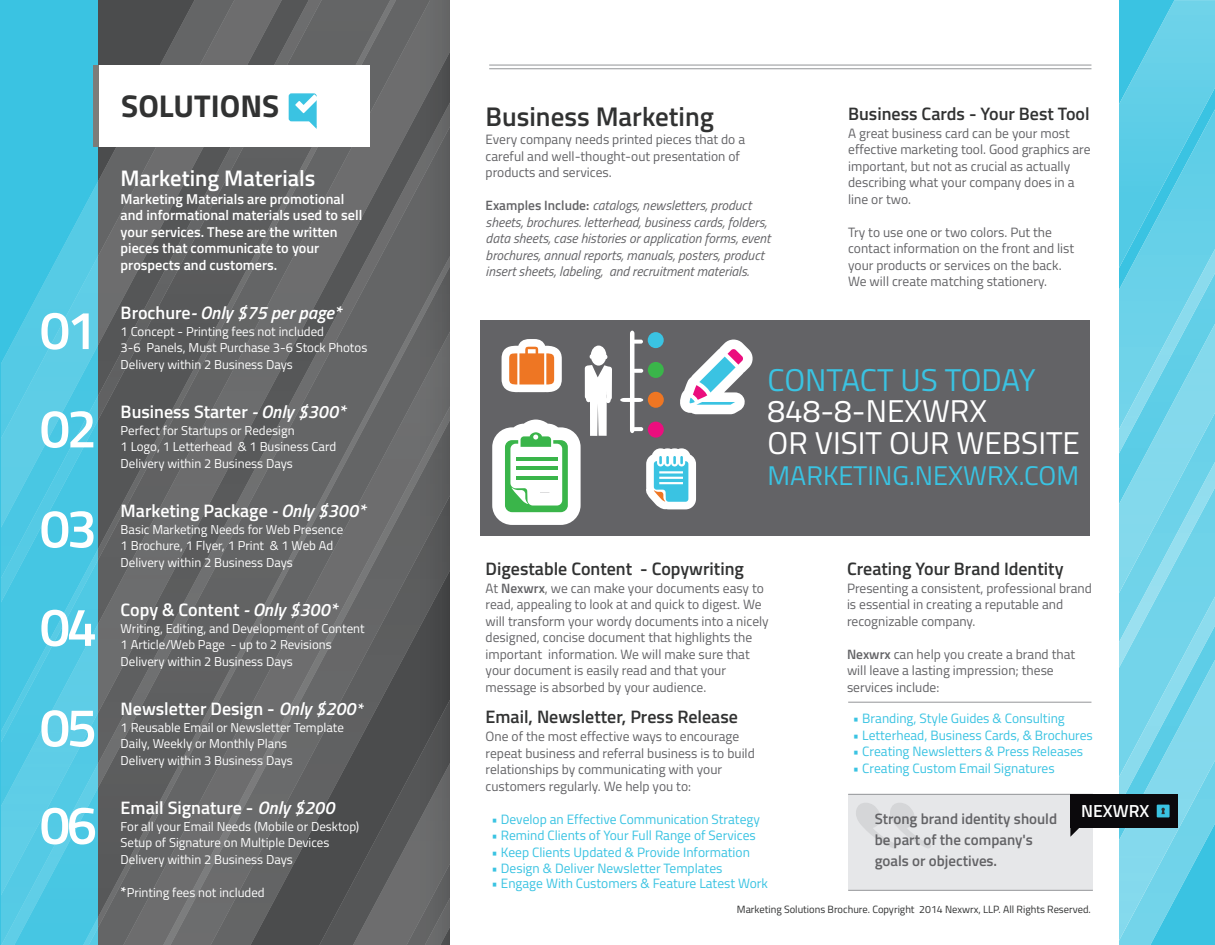
<style>
.page{position:relative;width:1215px;height:945px;background:#fff}
.page>*{position:absolute;margin:0;border:0;box-sizing:border-box;transform-origin:0 0}
.t1{font:600 54px/99px "Titillium Web";letter-spacing:-.06em;color:#fff;text-align:justify}
.t2{font:31.5px/31.5px "Titillium Web";color:#fff}
.t3{font:31.5px "Titillium Web";letter-spacing:-.01em;color:#3ac3e2}
.t4{font:700 31.5px "Titillium Web";color:#313232}
.t5{font:27px "Titillium Web";color:#3ac3e2}
.t6{font:600 27px "Titillium Web";color:#313232}
.t7{font:600 22.5px "Titillium Web";color:#fff}
.t8{font:600 18px "Titillium Web";color:#fff}
.t9{font:600 18px "Titillium Web";color:#313232}
.t10{font:italic 600 18px "Titillium Web";color:#fff}
.t11{font:600 17.4px "Titillium Web";color:#fff}
.t12{font:600 15px/21px "Titillium Web";color:#636366}
.t13{font:600 14.25px/16.5px "Titillium Web";color:#fff}
.t14{font:13.5px/16.5px "Titillium Web";color:#636366}
.t15{font:13.5px "Titillium Web";color:#3ac3e2}
.t16{font:italic 13.5px/16.5px "Titillium Web";color:#636366}
.t17{font:12.9px/16.5px "Titillium Web";color:#fff}
.t18{font:10.5px "Titillium Web";color:#313232}
.s1{font-style:normal}
.s2{font-style:italic}
.s3{font-style:italic;font-size:16.5px}
.s4{font-weight:600;font-size:14.25px}
.s5{font-weight:600;font-style:normal}
.s6{font-weight:600}
</style>
<div class="page">
<svg style="left:1120px;top:0;width:95px;height:945px;background:#6cd2e9"></svg>
<svg style="left:1px;top:0;width:81px;height:945px;background:#4ac7e3"></svg>
<svg style="left:82px;top:0;width:368px;height:945px;background:#606769"></svg>
<div style="left:98px;top:65px;width:272px;height:82px;background:#fff"></div>
<div style="left:93px;top:65px;width:5px;height:82px;background:#7c7c79"></div>
<hr style="left:489px;top:65px;width:602px;height:1px;background:#939598">
<hr style="left:489px;top:68px;width:602px;height:1px;background:#939598">
<hr style="left:848px;top:702px;width:243px;height:1px;background:#939598">
<div style="left:848px;top:794px;width:245px;height:96px;background:#e6e7e9"></div>
<hr style="left:848px;top:794px;width:245px;height:1px;background:#939598">
<hr style="left:848px;top:890px;width:245px;height:1px;background:#939598">
<svg style="left:856px;top:803px;width:75px;height:45px"></svg>
<div style="left:1070px;top:794px;width:108px;height:34px;background:#0b090c"></div>
<svg style="left:1070px;top:828px;width:9px;height:9px"></svg>
<div style="left:1157px;top:805px;width:13px;height:12px;background:#3ac3e2"></div>
<svg style="left:1161px;top:808px;width:4px;height:6px"></svg>
<svg style="left:288px;top:93px;width:29px;height:36px"></svg>
<div style="left:480px;top:320px;width:610px;height:215px;background:#636366"></div>
<svg style="left:607px;top:367px;width:5px;height:33px"></svg>
<svg style="left:620px;top:331px;width:23px;height:102px"></svg>
<svg style="left:633px;top:427px;width:10px;height:4px"></svg>
<div style="left:648px;top:362px;width:16px;height:16px;background:#3ab54a;border-radius:50%"></div>
<div style="left:648px;top:332px;width:16px;height:16px;background:#3ac3e2;border-radius:50%"></div>
<div style="left:648px;top:392px;width:16px;height:16px;background:#ee7623;border-radius:50%"></div>
<div style="left:648px;top:422px;width:16px;height:16px;background:#eb0e7e;border-radius:50%"></div>
<svg style="left:680px;top:340px;width:73px;height:74px"></svg>
<svg style="left:646px;top:448px;width:50px;height:61px;background:#abd9e2"></svg>
<svg style="left:492px;top:339px;width:119px;height:186px"></svg>
<h1 class="t1" style="left:40px;top:278px;width:59px">01<br>02<br>03<br>04<br>05<br>06</h1>
<h2 class="t4" style="left:121px;top:82px;width:160px">SOLUTIONS</h2>
<h3 class="t7" style="left:121px;top:161px;width:196px">Marketing Materials</h3>
<p class="t13" style="left:121px;top:190px;width:243px">Marketing Materials are promotional and informational materials used to sell your services. These are the written pieces that communicate to your prospects and customers.</p>
<h3 class="t10" style="left:121px;top:299px;width:222px"><span class="s1">Brochure</span>- Only $75 per page*</h3>
<p class="t17" style="left:121px;top:323px;width:248px">1 Concept - Printing fees not included<br>3-6 Panels, Must Purchase 3-6 Stock Photos<br>Delivery within 2 Business Days</p>
<h3 class="t8" style="left:121px;top:399px;width:226px">Business Starter <span class="s2">- Only $300*</span></h3>
<p class="t17" style="left:121px;top:422px;width:217px">Perfect for Startups or Redesign<br>1 Logo, 1 Letterhead &amp; 1 Business Card<br>Delivery within 2 Business Days</p>
<h3 class="t8" style="left:121px;top:498px;width:246px">Marketing Package <span class="s2">- Only $300*</span></h3>
<p class="t17" style="left:121px;top:521px;width:224px">Basic Marketing Needs for Web Presence<br>1 Brochure, 1 Flyer, 1 Print &amp; 1 Web Ad<br>Delivery within 2 Business Days</p>
<h3 class="t8" style="left:121px;top:597px;width:218px">Copy &amp; Content <span class="s2">- Only $300*</span></h3>
<p class="t17" style="left:121px;top:620px;width:245px">Writing, Editing, and Development of Content<br>1 Article/Web Page - up to 2 Revisions<br>Delivery within 2 Business Days</p>
<h3 class="t8" style="left:121px;top:696px;width:243px">Newsletter Design - <span class="s2">Only $200</span><span class="s3">*</span></h3>
<p class="t17" style="left:121px;top:719px;width:225px">1 Reusable Email or Newsletter Template<br>Daily, Weekly or Monthly Plans<br>Delivery within 3 Business Days</p>
<h3 class="t8" style="left:121px;top:795px;width:215px">Email Signature - <span class="s2">Only $200</span></h3>
<p class="t17" style="left:121px;top:818px;width:240px">For all your Email Needs (Mobile or Desktop)<br>Setup of Signature on Multiple Devices<br>Delivery within 2 Business Days</p>
<p class="t17" style="left:121px;top:884px;width:146px"><span class="s4">*</span>Printing fees not included</p>
<h3 class="t6" style="left:486px;top:96px;width:230px">Business Marketing</h3>
<p class="t14" style="left:486px;top:131px;width:261px">Every company needs printed pieces that do a careful and well-thought-out presentation of products and services.</p>
<p class="t16" style="left:486px;top:197px;width:286px"><span class="s5">Examples Include:</span> catalogs, newsletters, product sheets, brochures. letterhead, business cards, folders, data sheets, case histories or application forms, event brochures, annual reports, manuals, posters, product insert sheets, labeling, and recruitment materials.</p>
<h3 class="t9" style="left:848px;top:100px;width:243px">Business Cards - Your Best Tool</h3>
<p class="t14" style="left:848px;top:124px;width:244px">A great business card can be your most effective marketing tool. Good graphics are important, but not as crucial as actually describing what your company does in a line or two.</p>
<p class="t14" style="left:848px;top:223px;width:228px">Try to use one or two colors. Put the contact information on the front and list your products or services on the back.<br>We will create matching stationery.</p>
<h2 class="t3" style="left:768px;top:357px;width:270px">CONTACT US TODAY</h2>
<h2 class="t2" style="left:768px;top:394px;width:314px">848-8-NEXWRX<br>OR VISIT OUR WEBSITE</h2>
<h3 class="t5" style="left:768px;top:456px;width:313px">MARKETING.NEXWRX.COM</h3>
<h3 class="t9" style="left:486px;top:555px;width:260px">Digestable Content - Copywriting</h3>
<p class="t14" style="left:486px;top:579px;width:285px">At <span class="s6">Nexwrx</span>, we can make your documents easy to read, appealing to look at and quick to digest. We will transform your wordy documents into a nicely designed, concise document that highlights the important information. We will make sure that your document is easily read and that your message is absorbed by your audience.</p>
<h3 class="t9" style="left:486px;top:703px;width:254px">Email, Newsletter, Press Release</h3>
<p class="t14" style="left:486px;top:728px;width:271px">One of the most effective ways to encourage repeat business and referral business is to build relationships by communicating with your customers regularly. We help you to:</p>
<p class="t15" style="left:492px;top:809px;width:270px">• Develop an Effective Communication Strategy</p>
<p class="t15" style="left:492px;top:826px;width:266px">• Remind Clients of Your Full Range of Services</p>
<p class="t15" style="left:492px;top:842px;width:260px">• Keep Clients Updated &amp; Provide Information</p>
<p class="t15" style="left:492px;top:859px;width:232px">• Design &amp; Deliver Newsletter Templates</p>
<p class="t15" style="left:492px;top:874px;width:278px">• Engage With Customers &amp; Feature Latest Work</p>
<h3 class="t9" style="left:847px;top:555px;width:218px">Creating Your Brand Identity</h3>
<p class="t14" style="left:847px;top:579px;width:247px">Presenting a consistent, professional brand is essential in creating a reputable and recognizable company.</p>
<p class="t14" style="left:847px;top:645px;width:230px"><span class="s6">Nexwrx</span> can help you create a brand that will leave a lasting impression; these services include:</p>
<p class="t15" style="left:853px;top:709px;width:213px">• Branding, Style Guides &amp; Consulting</p>
<p class="t15" style="left:853px;top:725px;width:241px">• Letterhead, Business Cards, &amp; Brochures</p>
<p class="t15" style="left:853px;top:742px;width:232px">• Creating Newsletters &amp; Press Releases</p>
<p class="t15" style="left:853px;top:758px;width:203px">• Creating Custom Email Signatures</p>
<p class="t12" style="left:875px;top:808px;width:184px">Strong brand identity should be part of the company's goals or objectives.</p>
<p class="t11" style="left:1081px;top:798px;width:69px">NEXWRX</p>
<p class="t18" style="left:737px;top:902px;width:356px">Marketing Solutions Brochure. Copyright 2014 Nexwrx, LLP. All Rights Reserved.</p>
</div>
